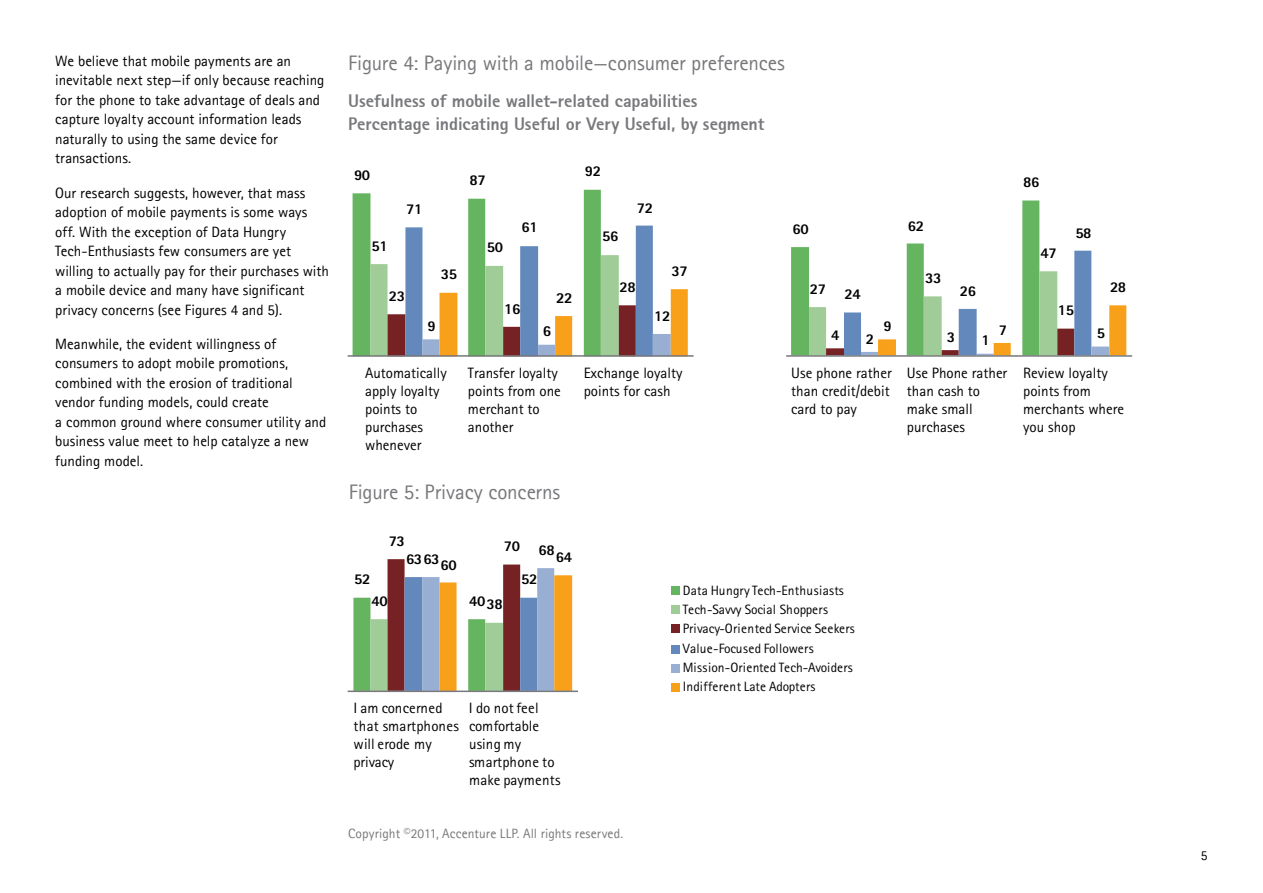
<style>
.page{position:relative;width:1263px;height:893px;background:#fff}
.page>*{position:absolute;margin:0;border:0;box-sizing:border-box;transform-origin:0 0}
.t1{font:21px "Agfa Rotis Sans Serif";letter-spacing:-.01em;color:#77787b}
.t2{font:18px/22.5px "Agfa Rotis Sans Serif Ex Bd";letter-spacing:-.005em;color:#77787b}
.t3{font:15.3px "Agfa Rotis Sans Serif Ex Bd";color:#000}
.t4{font:15px/18px "Agfa Rotis Sans Serif";color:#000}
.t5{font:15px "Agfa Rotis Sans Serif Ex Bd";letter-spacing:-.025em;color:#000}
.t6{font:13.5px/18.9px "Agfa Rotis Sans Serif";letter-spacing:.005em;color:#000}
.t7{font:13.5px "Agfa Rotis Sans Serif";letter-spacing:.01em;color:#77787b}
</style>
<div class="page">
<div style="left:671px;top:586px;width:8px;height:9px;background:#65b460"></div>
<div style="left:671px;top:606px;width:8px;height:8px;background:#a0cc98"></div>
<div style="left:671px;top:625px;width:8px;height:8px;background:#762123"></div>
<div style="left:671px;top:645px;width:8px;height:8px;background:#6288bc"></div>
<div style="left:671px;top:664px;width:8px;height:8px;background:#98aed3"></div>
<div style="left:671px;top:683px;width:8px;height:8px;background:#f9a01b"></div>
<svg style="left:353px;top:559px;width:219px;height:132px"></svg>
<hr style="left:348px;top:691px;width:230px;height:1px;background:#77787b">
<svg style="left:353px;top:190px;width:335px;height:165px"></svg>
<hr style="left:348px;top:355px;width:346px;height:2px;background:#77787b">
<svg style="left:791px;top:200px;width:335px;height:155px"></svg>
<hr style="left:786px;top:355px;width:346px;height:2px;background:#77787b">
<p class="t4" style="left:55px;top:51px;width:271px;line-height:19.5px">We believe that mobile payments are an inevitable next step—if only because reaching for the phone to take advantage of deals and capture loyalty account information leads naturally to using the same device for transactions.</p>
<p class="t4" style="left:55px;top:182px;width:275px;line-height:19.5px">Our research suggests, however, that mass adoption of mobile payments is some ways off. With the exception of Data Hungry Tech-Enthusiasts few consumers are yet willing to actually pay for their purchases with a mobile device and many have significant privacy concerns (see Figures 4 and 5).</p>
<p class="t4" style="left:55px;top:334px;width:272px;line-height:19.5px">Meanwhile, the evident willingness of consumers to adopt mobile promotions, combined with the erosion of traditional vendor funding models, could create<br>a common ground where consumer utility and business value meet to help catalyze a new funding model.</p>
<h1 class="t1" style="left:348px;top:50px;width:438px">Figure 4: Paying with a mobile—consumer preferences</h1>
<p class="t2" style="left:348px;top:90px;width:418px">Usefulness of mobile wallet-related capabilities<br>Percentage indicating Useful or Very Useful, by segment</p>
<p class="t5" style="left:354px;top:165px;width:18px">90</p>
<p class="t5" style="left:406px;top:200px;width:18px">71</p>
<p class="t5" style="left:469px;top:171px;width:18px">87</p>
<p class="t5" style="left:371px;top:236px;width:18px">51</p>
<p class="t5" style="left:487px;top:238px;width:18px">50</p>
<p class="t5" style="left:389px;top:286px;width:18px">23</p>
<p class="t5" style="left:441px;top:265px;width:18px">35</p>
<p class="t5" style="left:521px;top:218px;width:18px">61</p>
<p class="t5" style="left:427px;top:316px;width:10px">9</p>
<p class="t3" style="left:504px;top:299px;width:18px">16</p>
<p class="t3" style="left:556px;top:288px;width:18px">22</p>
<p class="t3" style="left:543px;top:322px;width:10px">6</p>
<p class="t5" style="left:585px;top:162px;width:18px">92</p>
<p class="t5" style="left:602px;top:227px;width:18px">56</p>
<p class="t5" style="left:637px;top:198px;width:18px">72</p>
<p class="t5" style="left:619px;top:277px;width:18px">28</p>
<p class="t5" style="left:671px;top:261px;width:18px">37</p>
<p class="t5" style="left:654px;top:306px;width:18px">12</p>
<p class="t5" style="left:792px;top:219px;width:18px">60</p>
<p class="t5" style="left:908px;top:216px;width:18px">62</p>
<p class="t5" style="left:810px;top:279px;width:18px">27</p>
<p class="t5" style="left:925px;top:268px;width:18px">33</p>
<p class="t5" style="left:845px;top:285px;width:18px">24</p>
<p class="t5" style="left:960px;top:281px;width:18px">26</p>
<p class="t5" style="left:883px;top:316px;width:10px">9</p>
<p class="t5" style="left:999px;top:320px;width:10px">7</p>
<p class="t5" style="left:831px;top:325px;width:10px">4</p>
<p class="t5" style="left:947px;top:327px;width:10px">3</p>
<p class="t5" style="left:866px;top:329px;width:10px">2</p>
<p class="t5" style="left:981px;top:331px;width:10px">1</p>
<p class="t5" style="left:1023px;top:173px;width:18px">86</p>
<p class="t5" style="left:1041px;top:243px;width:18px">47</p>
<p class="t5" style="left:1075px;top:223px;width:18px">58</p>
<p class="t5" style="left:1058px;top:301px;width:18px">15</p>
<p class="t5" style="left:1110px;top:277px;width:18px">28</p>
<p class="t5" style="left:1097px;top:323px;width:10px">5</p>
<p class="t4" style="left:468px;top:363px;width:94px">Transfer loyalty points from one merchant to another</p>
<p class="t4" style="left:365px;top:363px;width:83px">Automatically apply loyalty points to purchases whenever</p>
<p class="t4" style="left:584px;top:363px;width:100px">Exchange loyalty points for cash</p>
<h1 class="t1" style="left:349px;top:480px;width:213px">Figure 5: Privacy concerns</h1>
<p class="t5" style="left:389px;top:531px;width:18px">73</p>
<p class="t5" style="left:406px;top:549px;width:35px">6363</p>
<p class="t5" style="left:441px;top:555px;width:18px">60</p>
<p class="t5" style="left:504px;top:537px;width:18px">70</p>
<p class="t5" style="left:538px;top:540px;width:18px">68</p>
<p class="t5" style="left:556px;top:548px;width:18px">64</p>
<p class="t4" style="left:791px;top:363px;width:102px">Use phone rather than credit/debit card to pay</p>
<p class="t4" style="left:907px;top:363px;width:102px">Use Phone rather than cash to make small purchases</p>
<p class="t4" style="left:1023px;top:363px;width:103px">Review loyalty points from merchants where you shop</p>
<p class="t5" style="left:354px;top:569px;width:18px">52</p>
<p class="t5" style="left:371px;top:591px;width:18px">40</p>
<p class="t5" style="left:469px;top:593px;width:35px">4038</p>
<p class="t5" style="left:521px;top:569px;width:18px">52</p>
<p class="t4" style="left:353px;top:699px;width:107px">I am concerned that smartphones will erode my privacy</p>
<p class="t4" style="left:469px;top:699px;width:93px">I do not feel comfortable using my smartphone to make payments</p>
<p class="t7" style="left:348px;top:825px;width:276px">Copyright ©2011, Accenture LLP. All rights reserved.</p>
<p class="t6" style="left:683px;top:580px;width:174px">Data Hungry Tech-Enthusiasts<br>Tech-Savvy Social Shoppers<br>Privacy-Oriented Service Seekers</p>
<p class="t6" style="left:683px;top:639px;width:172px">Value-Focused Followers<br>Mission-Oriented Tech-Avoiders<br>Indifferent Late Adopters</p>
<p class="t6" style="left:1201px;top:845px;width:8px">5</p>
</div>
